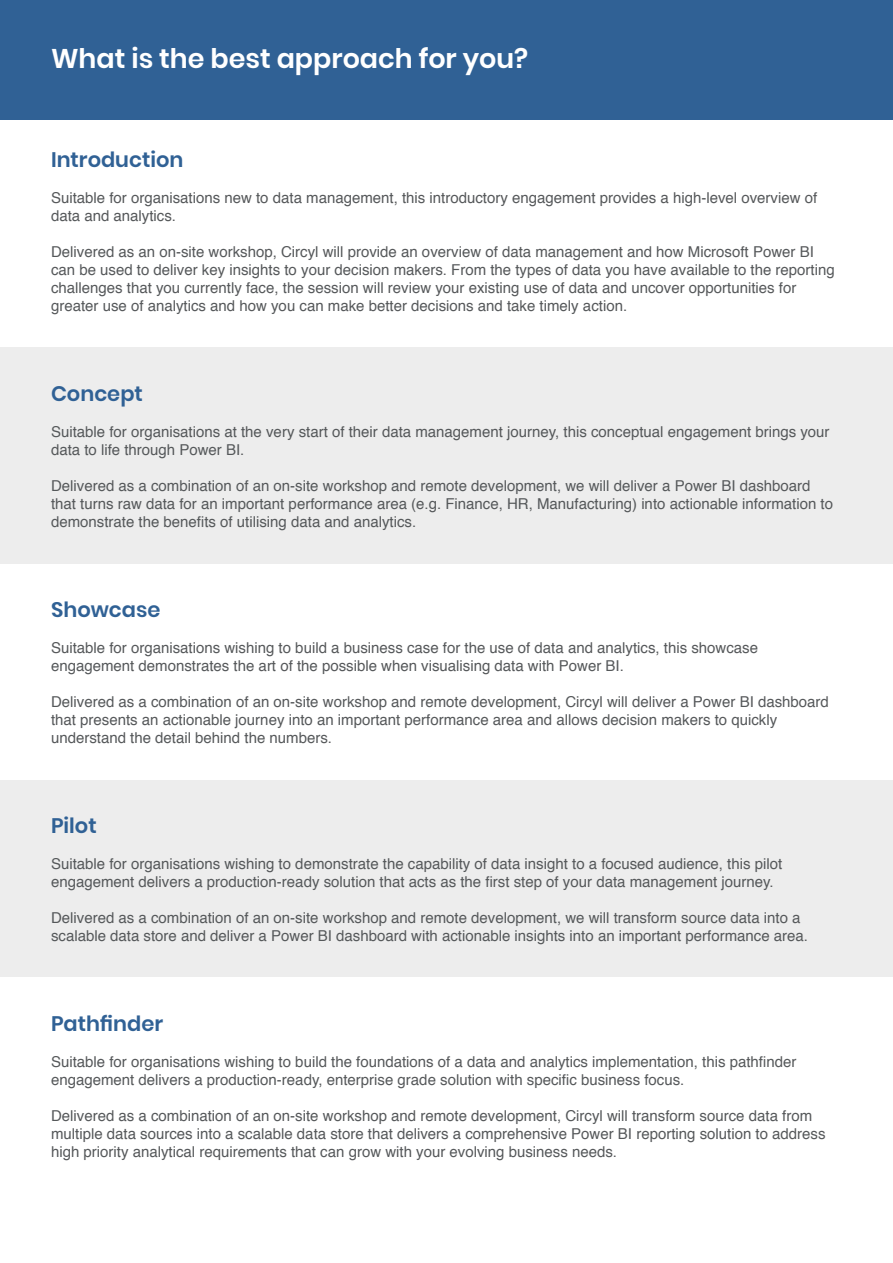
<style>
.page{position:relative;width:893px;height:1263px;background:#fff}
.page>*{position:absolute;margin:0;border:0;box-sizing:border-box;transform-origin:0 0}
.t1{font:600 27px "Poppins";color:#fff}
.t2{font:600 21px "Poppins";color:#306195}
.t3{font:15px/18px "Helvetica";color:#55585a}
</style>
<div class="page">
<div style="left:0;top:347px;width:893px;height:216px;background:#ededed"></div>
<div style="left:0;top:780px;width:893px;height:197px;background:#ededed"></div>
<div style="left:0;top:0;width:893px;height:119px;background:#306195"></div>
<h1 class="t1" style="left:51px;top:43px;width:479px">What is the best approach for you?</h1>
<h2 class="t2" style="left:51px;top:147px;width:134px">Introduction</h2>
<p class="t3" style="left:51px;top:189px;width:768px">Suitable for organisations new to data management, this introductory engagement provides a high-level overview of data and analytics.</p>
<p class="t3" style="left:51px;top:243px;width:785px">Delivered as an on-site workshop, Circyl will provide an overview of data management and how Microsoft Power BI can be used to deliver key insights to your decision makers. From the types of data you have available to the reporting challenges that you currently face, the session will review your existing use of data and uncover opportunities for greater use of analytics and how you can make better decisions and take timely action.</p>
<h2 class="t2" style="left:51px;top:381px;width:93px">Concept</h2>
<p class="t3" style="left:51px;top:423px;width:780px">Suitable for organisations at the very start of their data management journey, this conceptual engagement brings your data to life through Power BI.</p>
<p class="t3" style="left:51px;top:477px;width:784px">Delivered as a combination of an on-site workshop and remote development, we will deliver a Power BI dashboard that turns raw data for an important performance area (e.g. Finance, HR, Manufacturing) into actionable information to demonstrate the benefits of utilising data and analytics.</p>
<h2 class="t2" style="left:51px;top:597px;width:111px">Showcase</h2>
<p class="t3" style="left:51px;top:639px;width:709px">Suitable for organisations wishing to build a business case for the use of data and analytics, this showcase engagement demonstrates the art of the possible when visualising data with Power BI.</p>
<p class="t3" style="left:51px;top:693px;width:779px">Delivered as a combination of an on-site workshop and remote development, Circyl will deliver a Power BI dashboard that presents an actionable journey into an important performance area and allows decision makers to quickly understand the detail behind the numbers.</p>
<h2 class="t2" style="left:51px;top:813px;width:47px">Pilot</h2>
<p class="t3" style="left:51px;top:855px;width:733px">Suitable for organisations wishing to demonstrate the capability of data insight to a focused audience, this pilot engagement delivers a production-ready solution that acts as the first step of your data management journey.</p>
<p class="t3" style="left:51px;top:909px;width:759px">Delivered as a combination of an on-site workshop and remote development, we will transform source data into a scalable data store and deliver a Power BI dashboard with actionable insights into an important performance area.</p>
<h2 class="t2" style="left:51px;top:1011px;width:114px">Pathfinder</h2>
<p class="t3" style="left:51px;top:1053px;width:747px">Suitable for organisations wishing to build the foundations of a data and analytics implementation, this pathfinder engagement delivers a production-ready, enterprise grade solution with specific business focus.</p>
<p class="t3" style="left:51px;top:1107px;width:776px">Delivered as a combination of an on-site workshop and remote development, Circyl will transform source data from multiple data sources into a scalable data store that delivers a comprehensive Power BI reporting solution to address high priority analytical requirements that can grow with your evolving business needs.</p>
</div>
